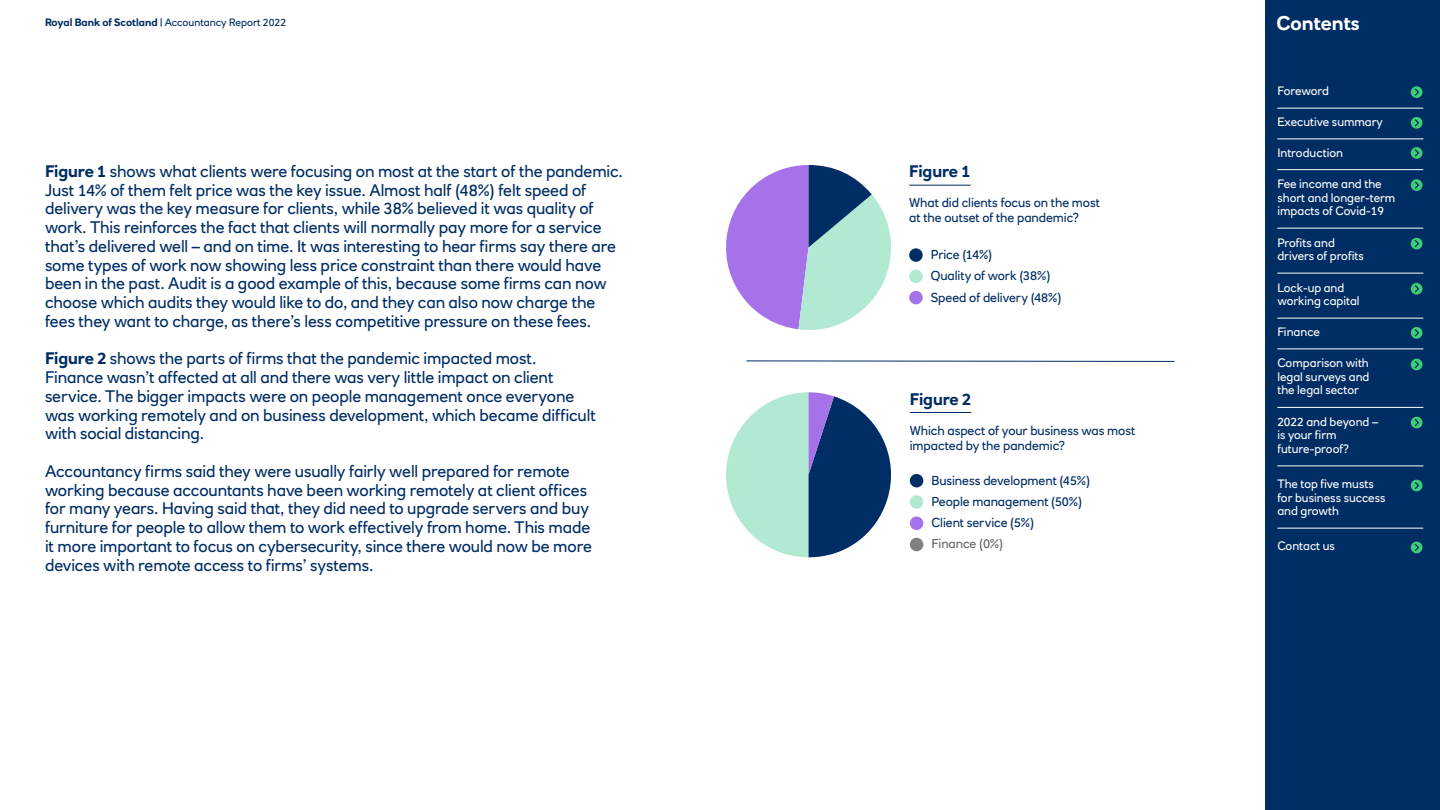
<style>
.page{position:relative;width:1440px;height:810px;background:#fff}
.page>*{position:absolute;margin:0;border:0;box-sizing:border-box;transform-origin:0 0}
.t1{font:700 19.5px "RN House Sans";color:#fff}
.t2{font:16.5px/18.8px "RN House Sans";letter-spacing:-.005em;color:#002d64}
.t3{font:700 16.5px "RN House Sans";letter-spacing:-.01em;color:#002d64}
.t4{font:12.75px/21.3px "RN House Sans";letter-spacing:-.005em;color:#002d64}
.t5{font:12.75px "RN House Sans";letter-spacing:-.005em;color:#666}
.t6{font:12px/13.5px "RN House Sans";color:#fff}
.t7{font:12px "RN House Sans";letter-spacing:-.02em;color:#fff}
.t8{font:10.5px "RN House Sans";color:#002d64}
.s1{font-weight:700}
</style>
<div class="page">
<svg style="left:726px;top:392px;width:165px;height:165px"></svg>
<hr style="left:910px;top:412px;width:61px;height:1px;background:#002d64">
<div style="left:910px;top:474px;width:13px;height:13px;background:#002d64;border-radius:50%"></div>
<div style="left:910px;top:495px;width:13px;height:14px;background:#b2e9d3;border-radius:50%"></div>
<div style="left:910px;top:516px;width:13px;height:14px;background:#a572e9;border-radius:50%"></div>
<div style="left:910px;top:538px;width:13px;height:13px;background:#808080;border-radius:50%"></div>
<svg style="left:726px;top:165px;width:165px;height:165px"></svg>
<hr style="left:909px;top:185px;width:62px;height:1px;background:#002d64">
<div style="left:909px;top:248px;width:14px;height:14px;background:#002d64;border-radius:50%"></div>
<div style="left:909px;top:270px;width:14px;height:13px;background:#b2e9d3;border-radius:50%"></div>
<div style="left:909px;top:291px;width:14px;height:13px;background:#a572e9;border-radius:50%"></div>
<svg style="left:746px;top:360px;width:429px;height:2px"></svg>
<div style="left:1265px;top:0;width:175px;height:810px;background:#002d64"></div>
<div style="left:1411px;top:86px;width:11px;height:12px;background:#3bce76;border-radius:50%"></div>
<svg style="left:1414px;top:87px;width:6px;height:9px"></svg>
<div style="left:1411px;top:283px;width:11px;height:12px;background:#3bce76;border-radius:50%"></div>
<svg style="left:1414px;top:285px;width:6px;height:9px"></svg>
<div style="left:1411px;top:238px;width:11px;height:11px;background:#3bce76;border-radius:50%"></div>
<svg style="left:1414px;top:240px;width:5px;height:8px"></svg>
<div style="left:1411px;top:179px;width:11px;height:12px;background:#3bce76;border-radius:50%"></div>
<svg style="left:1414px;top:180px;width:6px;height:9px"></svg>
<svg style="left:1411px;top:147px;width:11px;height:12px"></svg>
<svg style="left:1414px;top:148px;width:6px;height:10px"></svg>
<div style="left:1411px;top:117px;width:11px;height:12px;background:#3bce76;border-radius:50%"></div>
<svg style="left:1414px;top:119px;width:6px;height:9px"></svg>
<hr style="left:1277px;top:108px;width:146px;height:1px;background:#fff">
<hr style="left:1277px;top:139px;width:146px;height:1px;background:#fff">
<hr style="left:1277px;top:169px;width:146px;height:1px;background:#fff">
<hr style="left:1277px;top:228px;width:146px;height:1px;background:#fff">
<hr style="left:1277px;top:273px;width:146px;height:1px;background:#fff">
<hr style="left:1277px;top:318px;width:146px;height:1px;background:#fff">
<hr style="left:1277px;top:349px;width:146px;height:1px;background:#fff">
<hr style="left:1277px;top:407px;width:146px;height:1px;background:#fff">
<hr style="left:1277px;top:466px;width:146px;height:1px;background:#fff">
<hr style="left:1277px;top:528px;width:146px;height:1px;background:#fff">
<div style="left:1411px;top:327px;width:11px;height:12px;background:#3bce76;border-radius:50%"></div>
<svg style="left:1414px;top:329px;width:6px;height:9px"></svg>
<div style="left:1411px;top:359px;width:11px;height:11px;background:#3bce76;border-radius:50%"></div>
<svg style="left:1414px;top:361px;width:5px;height:7px"></svg>
<div style="left:1411px;top:417px;width:11px;height:11px;background:#3bce76;border-radius:50%"></div>
<svg style="left:1414px;top:419px;width:5px;height:7px"></svg>
<div style="left:1411px;top:480px;width:11px;height:11px;background:#3bce76;border-radius:50%"></div>
<svg style="left:1414px;top:482px;width:5px;height:7px"></svg>
<div style="left:1411px;top:542px;width:11px;height:11px;background:#3bce76;border-radius:50%"></div>
<svg style="left:1414px;top:544px;width:5px;height:7px"></svg>
<p class="t8" style="left:45px;top:16px;width:243px"><span class="s1">Royal Bank of Scotland |</span> Accountancy Report 2022</p>
<p class="t2" style="left:45px;top:162px;width:580px"><span class="s1">Figure 1</span> shows what clients were focusing on most at the start of the pandemic.<br>Just 14% of them felt price was the key issue. Almost half (48%) felt speed of delivery was the key measure for clients, while 38% believed it was quality of work. This reinforces the fact that clients will normally pay more for a service that’s delivered well – and on time. It was interesting to hear firms say there are some types of work now showing less price constraint than there would have been in the past. Audit is a good example of this, because some firms can now choose which audits they would like to do, and they can also now charge the fees they want to charge, as there’s less competitive pressure on these fees.</p>
<p class="t2" style="left:45px;top:349px;width:552px"><span class="s1">Figure 2</span> shows the parts of firms that the pandemic impacted most.<br>Finance wasn’t affected at all and there was very little impact on client service. The bigger impacts were on people management once everyone was working remotely and on business development, which became difficult with social distancing.</p>
<p class="t2" style="left:45px;top:462px;width:549px">Accountancy firms said they were usually fairly well prepared for remote working because accountants have been working remotely at client offices for many years. Having said that, they did need to upgrade servers and buy furniture for people to allow them to work effectively from home. This made it more important to focus on cybersecurity, since there would now be more devices with remote access to firms’ systems.</p>
<p class="t3" style="left:909px;top:161px;width:63px">Figure 1</p>
<p class="t4" style="left:909px;top:195px;width:192px;line-height:15px">What did clients focus on the most at the outset of the pandemic?</p>
<p class="t4" style="left:931px;top:244px;width:132px">Price (14%)<br>Quality of work (38%)<br>Speed of delivery (48%)</p>
<p class="t3" style="left:910px;top:389px;width:63px">Figure 2</p>
<p class="t4" style="left:910px;top:423px;width:227px;line-height:15px">Which aspect of your business was most impacted by the pandemic?</p>
<p class="t4" style="left:931px;top:469px;width:160px">Business development (45%)<br>People management (50%)<br>Client service (5%)</p>
<p class="t5" style="left:931px;top:536px;width:73px">Finance (0%)</p>
<p class="t1" style="left:1276px;top:11px;width:85px">Contents</p>
<p class="t7" style="left:1277px;top:84px;width:53px">Foreword</p>
<p class="t6" style="left:1277px;top:115px;width:107px">Executive summary</p>
<p class="t6" style="left:1277px;top:146px;width:67px">Introduction</p>
<p class="t6" style="left:1277px;top:177px;width:120px">Fee income and the short and longer-term impacts of Covid-19</p>
<p class="t6" style="left:1277px;top:236px;width:88px">Profits and drivers of profits</p>
<p class="t6" style="left:1277px;top:281px;width:84px">Lock-up and working capital</p>
<p class="t6" style="left:1277px;top:325px;width:44px">Finance</p>
<p class="t6" style="left:1277px;top:356px;width:94px;text-align:justify">Comparison with legal surveys and the legal sector</p>
<p class="t6" style="left:1277px;top:415px;width:102px">2022 and beyond – is your firm future-proof?</p>
<p class="t6" style="left:1277px;top:477px;width:110px">The top five musts for business success and growth</p>
<p class="t6" style="left:1277px;top:539px;width:59px">Contact us</p>
</div>
